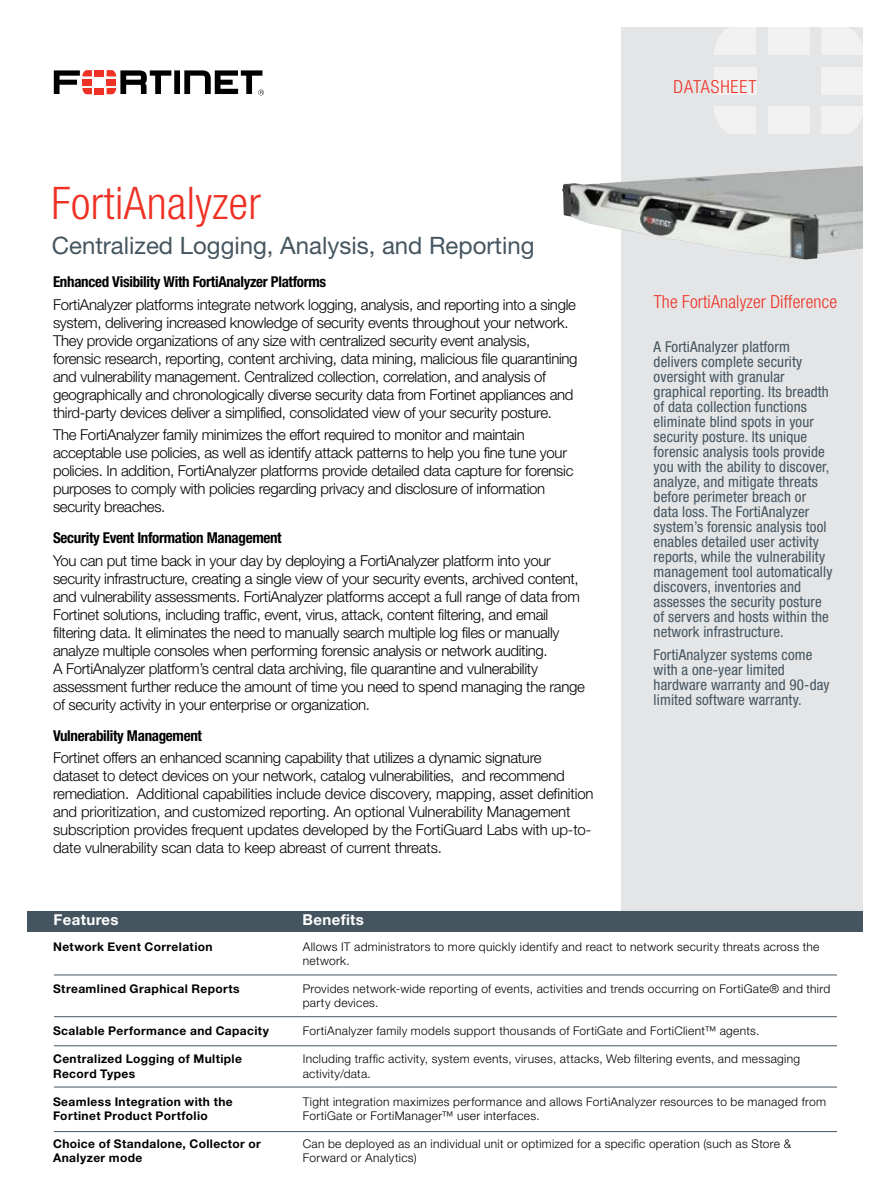
<style>
.page{position:relative;width:891px;height:1188px;background:#fff}
.page>*{position:absolute;margin:0;border:0;box-sizing:border-box;transform-origin:0 0}
.t1{font:300 condensed 45px "Helvetica Neue LT Std";letter-spacing:.01em;color:#ee3124}
.t2{font:24px "Helvetica Neue LT Std";color:#455560}
.t3{font:300 condensed 18px "Helvetica Neue LT Std";letter-spacing:.01em;color:#ee3124}
.t4{font:300 condensed 18px "Helvetica Neue LT Std";letter-spacing:.05em;color:#ee3124}
.t5{font:300 15px/18px "Helvetica Neue LT Std";letter-spacing:-.02em;color:#000}
.t6{font:condensed 15px/15px "Helvetica Neue LT Std";letter-spacing:.01em;color:#455560}
.t7{font:700 condensed 15px "Helvetica Neue LT Std";letter-spacing:-.02em;color:#000}
.t8{font:700 15px "Helvetica Neue LT Std";letter-spacing:.025em;color:#fff}
.t9{font:300 12px/14.4px "Helvetica Neue LT Std";letter-spacing:.025em;color:#000}
.t10{font:700 12px/14.4px "Helvetica Neue LT Std";letter-spacing:.035em;color:#000}
</style>
<div class="page">
<div style="left:621px;top:27px;width:243px;height:893px;background:#e4e5e6"></div>
<div style="left:27px;top:911px;width:837px;height:21px;background:#455560"></div>
<div style="left:95px;top:70px;width:9px;height:6px;background:#ee3124"></div>
<div style="left:95px;top:88px;width:9px;height:6px;background:#ee3124"></div>
<svg style="left:54px;top:70px;width:38px;height:24px"></svg>
<svg style="left:107px;top:70px;width:157px;height:25px"></svg>
<img style="left:562px;top:164px;width:302px;height:95px">
<hr style="left:54px;top:975px;width:783px;height:1px;background:#455560">
<hr style="left:54px;top:1016px;width:783px;height:1px;background:#455560">
<hr style="left:54px;top:1046px;width:783px;height:1px;background:#455560">
<hr style="left:54px;top:1087px;width:783px;height:1px;background:#455560">
<hr style="left:54px;top:1131px;width:783px;height:1px;background:#455560">
<div style="left:714px;top:67px;width:42px;height:28px;background:#f1f1f2"></div>
<div style="left:768px;top:27px;width:42px;height:28px;background:#f1f1f2"></div>
<div style="left:768px;top:106px;width:42px;height:28px;background:#f1f1f2"></div>
<div style="left:821px;top:67px;width:43px;height:28px;background:#f1f1f2"></div>
<svg style="left:714px;top:27px;width:42px;height:28px"></svg>
<svg style="left:714px;top:106px;width:42px;height:28px"></svg>
<svg style="left:822px;top:27px;width:42px;height:28px"></svg>
<svg style="left:822px;top:106px;width:42px;height:28px"></svg>
<h1 class="t1" style="left:52px;top:178px;width:211px">FortiAnalyzer</h1>
<h2 class="t2" style="left:52px;top:231px;width:484px">Centralized Logging, Analysis, and Reporting</h2>
<p class="t7" style="left:53px;top:273px;width:275px">Enhanced Visibility With FortiAnalyzer Platforms</p>
<p class="t5" style="left:53px;top:295px;width:526px">FortiAnalyzer platforms integrate network logging, analysis, and reporting into a single system, delivering increased knowledge of security events throughout your network.<br>They provide organizations of any size with centralized security event analysis, forensic research, reporting, content archiving, data mining, malicious file quarantining and vulnerability management. Centralized collection, correlation, and analysis of geographically and chronologically diverse security data from Fortinet appliances and third-party devices deliver a simplified, consolidated view of your security posture.</p>
<p class="t5" style="left:53px;top:425px;width:522px">The FortiAnalyzer family minimizes the effort required to monitor and maintain acceptable use policies, as well as identify attack patterns to help you fine tune your policies. In addition, FortiAnalyzer platforms provide detailed data capture for forensic purposes to comply with policies regarding privacy and disclosure of information security breaches.</p>
<p class="t7" style="left:53px;top:529px;width:230px">Security Event Information Management</p>
<p class="t5" style="left:53px;top:551px;width:533px">You can put time back in your day by deploying a FortiAnalyzer platform into your security infrastructure, creating a single view of your security events, archived content, and vulnerability assessments. FortiAnalyzer platforms accept a full range of data from Fortinet solutions, including traffic, event, virus, attack, content filtering, and email filtering data. It eliminates the need to manually search multiple log files or manually analyze multiple consoles when performing forensic analysis or network auditing.<br>A FortiAnalyzer platform’s central data archiving, file quarantine and vulnerability assessment further reduce the amount of time you need to spend managing the range of security activity in your enterprise or organization.</p>
<p class="t7" style="left:53px;top:727px;width:150px">Vulnerability Management</p>
<p class="t5" style="left:53px;top:749px;width:542px">Fortinet offers an enhanced scanning capability that utilizes a dynamic signature<br>dataset to detect devices on your network, catalog vulnerabilities, and recommend remediation. Additional capabilities include device discovery, mapping, asset definition and prioritization, and customized reporting. An optional Vulnerability Management subscription provides frequent updates developed by the FortiGuard Labs with up-to&shy;date vulnerability scan data to keep abreast of current threats.</p>
<p class="t4" style="left:674px;top:76px;width:84px">DATASHEET</p>
<p class="t3" style="left:654px;top:292px;width:185px">The FortiAnalyzer Difference</p>
<p class="t6" style="left:654px;top:339px;width:180px">A FortiAnalyzer platform delivers complete security oversight with granular graphical reporting. Its breadth of data collection functions eliminate blind spots in your security posture. Its unique forensic analysis tools provide you with the ability to discover, analyze, and mitigate threats before perimeter breach or data loss. The FortiAnalyzer system’s forensic analysis tool enables detailed user activity reports, while the vulnerability management tool automatically discovers, inventories and assesses the security posture of servers and hosts within the network infrastructure.</p>
<p class="t6" style="left:654px;top:647px;width:178px">FortiAnalyzer systems come with a one-year limited hardware warranty and 90-day limited software warranty.</p>
<p class="t8" style="left:54px;top:911px;width:67px">Features</p>
<p class="t8" style="left:303px;top:911px;width:63px">Benefits</p>
<p class="t10" style="left:53px;top:939px;width:161px">Network Event Correlation</p>
<p class="t10" style="left:53px;top:981px;width:188px">Streamlined Graphical Reports</p>
<p class="t10" style="left:53px;top:1024px;width:217px">Scalable Performance and Capacity</p>
<p class="t10" style="left:53px;top:1052px;width:190px">Centralized Logging of Multiple<br>Record Types</p>
<p class="t10" style="left:53px;top:1094px;width:181px">Seamless Integration with the<br>Fortinet Product Portfolio</p>
<p class="t10" style="left:53px;top:1136px;width:209px">Choice of Standalone, Collector or<br>Analyzer mode</p>
<p class="t9" style="left:303px;top:939px;width:518px">Allows IT administrators to more quickly identify and react to network security threats across the network.</p>
<p class="t9" style="left:303px;top:981px;width:529px">Provides network-wide reporting of events, activities and trends occurring on FortiGate® and third party devices.</p>
<p class="t9" style="left:303px;top:1024px;width:458px">FortiAnalyzer family models support thousands of FortiGate and FortiClient™ agents.</p>
<p class="t9" style="left:303px;top:1052px;width:499px">Including traffic activity, system events, viruses, attacks, Web filtering events, and messaging activity/data.</p>
<p class="t9" style="left:303px;top:1094px;width:525px">Tight integration maximizes performance and allows FortiAnalyzer resources to be managed from<br>FortiGate or FortiManager™ user interfaces.</p>
<p class="t9" style="left:303px;top:1136px;width:490px">Can be deployed as an individual unit or optimized for a specific operation (such as Store &amp;<br>Forward or Analytics)</p>
</div>
